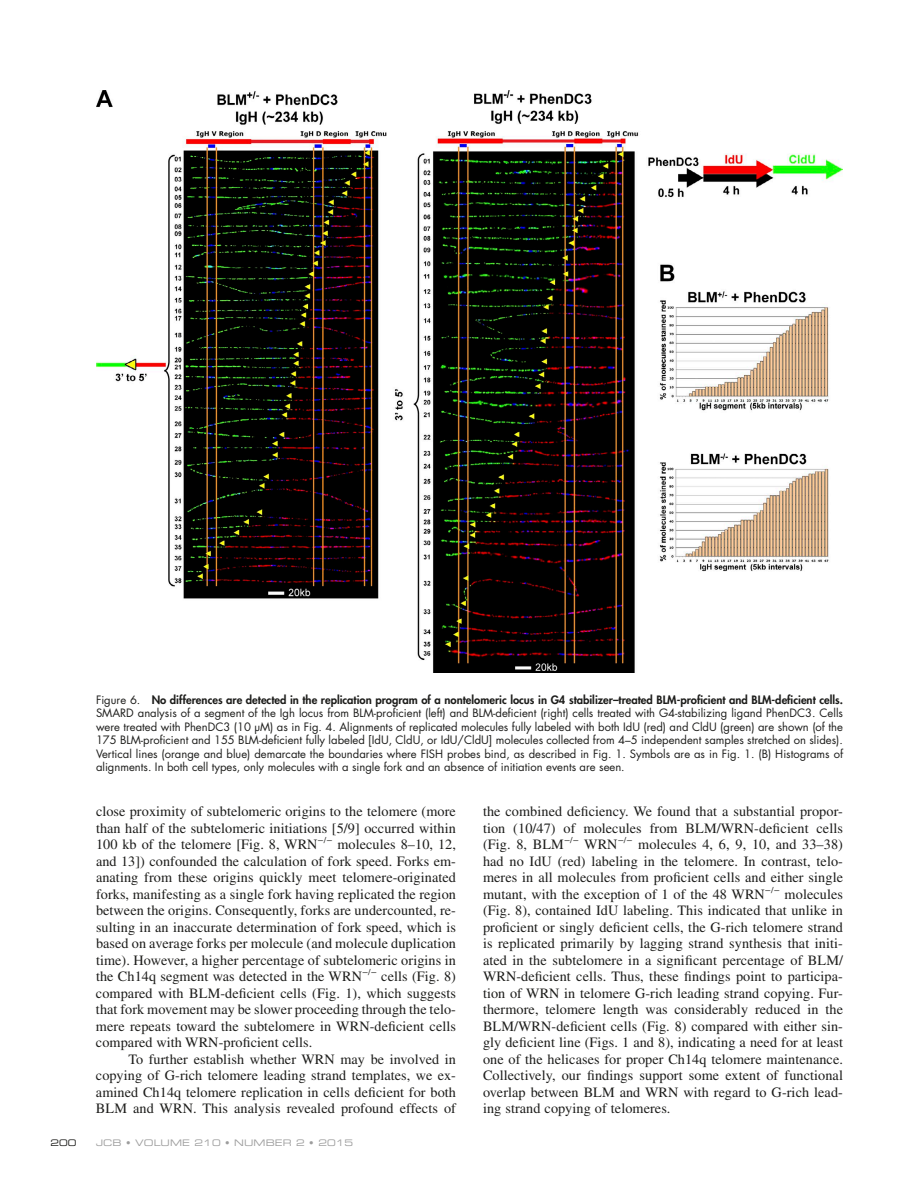
<style>
.page{position:relative;width:918px;height:1188px;background:#fff}
.page>*{position:absolute;margin:0;border:0;box-sizing:border-box;transform-origin:0 0}
.t1{font:14.25px/16.5px "Times LT Std";letter-spacing:.005em;color:#1d1d1b;text-align:justify}
.t2{font:11.25px/13.5px "Futura Std";color:#1d1d1b;text-align:justify}
.t3{font:9px "Eurostile LT Std Ex 2";letter-spacing:.01em;color:#9d9d9d}
.t4{font:9px "Eurostile LT Std Ex 2";color:#1d1d1b}
.s1{font-weight:800}
</style>
<div class="page">
<img style="left:96px;top:90px;width:747px;height:582px">
<p class="t2" style="left:96px;top:693px;width:749px">Figure 6. <span class="s1">No differences are detected in the replication program of a nontelomeric locus in G4 stabilizer–treated BLM-proficient and BLM-deficient cells.<br></span>SMARD analysis of a segment of the Igh locus from BLM-proficient (left) and BLM-deficient (right) cells treated with G4-stabilizing ligand PhenDC3. Cells were treated with PhenDC3 (10 µM) as in Fig. 4. Alignments of replicated molecules fully labeled with both IdU (red) and CldU (green) are shown (of the 175 BLM-proficient and 155 BLM-deficient fully labeled [IdU, CldU, or IdU/CldU] molecules collected from 4–5 independent samples stretched on slides).<br>Vertical lines (orange and blue) demarcate the boundaries where FISH probes bind, as described in Fig. 1. Symbols are as in Fig. 1. (B) Histograms of alignments. In both cell types, only molecules with a single fork and an absence of initiation events are seen.</p>
<p class="t1" style="left:96px;top:803px;width:362px">close proximity of subtelomeric origins to the telomere (more than half of the subtelomeric initiations [5/9] occurred within 100 kb of the telomere [Fig. 8, WRN<sup>−</sup><sup>/</sup><sup>−</sup> molecules 8–10, 12, and 13]) confounded the calculation of fork speed. Forks em&shy;anating from these origins quickly meet telomere-originated forks, manifesting as a single fork having replicated the region between the origins. Consequently, forks are undercounted, re&shy;sulting in an inaccurate determination of fork speed, which is based on average forks per molecule (and molecule duplication time). However, a higher percentage of subtelomeric origins in the Ch14q segment was detected in the WRN<sup>−</sup><sup>/</sup><sup>−</sup> cells (Fig. 8) compared with BLM-deficient cells (Fig. 1), which suggests that fork movement may be slower proceeding through the telo&shy;mere repeats toward the subtelomere in WRN-deficient cells compared with WRN-proficient cells.</p>
<p class="t1" style="left:96px;top:1050px;width:362px;text-indent:32px">To further establish whether WRN may be involved in copying of G-rich telomere leading strand templates, we ex&shy;amined Ch14q telomere replication in cells deficient for both BLM and WRN. This analysis revealed profound effects of</p>
<p class="t4" style="left:50px;top:1136px;width:28px">200</p>
<p class="t3" style="left:96px;top:1136px;width:259px">JCB • VOLUME 210 • NUMBER 2 • 2015</p>
<p class="t1" style="left:483px;top:803px;width:362px">the combined deficiency. We found that a substantial propor&shy;tion (10/47) of molecules from BLM/WRN-deficient cells (Fig. 8, BLM<sup>−</sup><sup>/</sup><sup>−</sup> WRN<sup>−</sup><sup>/</sup><sup>−</sup> molecules 4, 6, 9, 10, and 33–38) had no IdU (red) labeling in the telomere. In contrast, telo&shy;meres in all molecules from proficient cells and either single mutant, with the exception of 1 of the 48 WRN<sup>−</sup><sup>/</sup><sup>−</sup> molecules (Fig. 8), contained IdU labeling. This indicated that unlike in proficient or singly deficient cells, the G-rich telomere strand is replicated primarily by lagging strand synthesis that initi&shy;ated in the subtelomere in a significant percentage of BLM/ WRN-deficient cells. Thus, these findings point to participa&shy;tion of WRN in telomere G-rich leading strand copying. Fur&shy;thermore, telomere length was considerably reduced in the BLM/WRN-deficient cells (Fig. 8) compared with either sin&shy;gly deficient line (Figs. 1 and 8), indicating a need for at least one of the helicases for proper Ch14q telomere maintenance.<br>Collectively, our findings support some extent of functional overlap between BLM and WRN with regard to G-rich lead&shy;ing strand copying of telomeres.</p>
</div>
